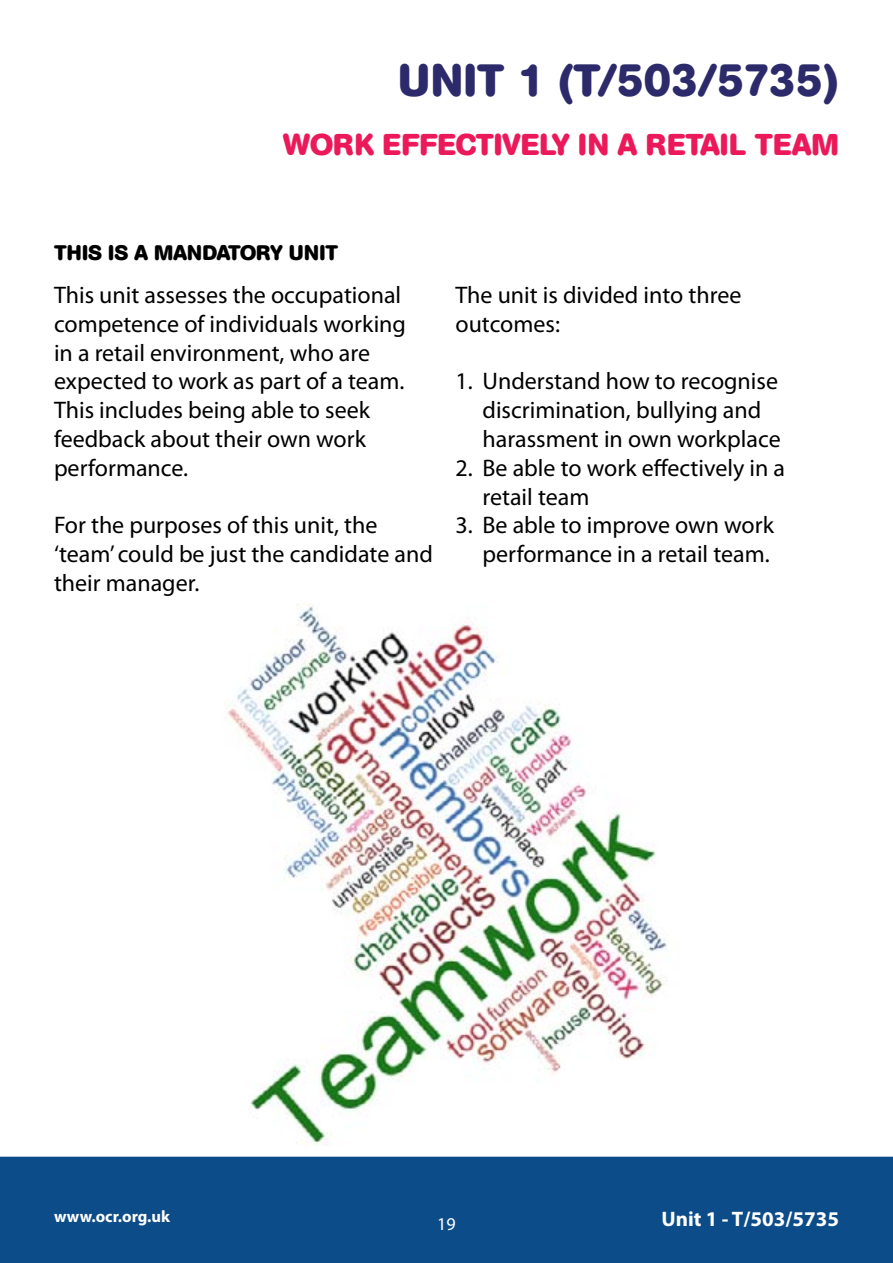
<style>
.page{position:relative;width:893px;height:1263px;background:#fff}
.page>*{position:absolute;margin:0;border:0;box-sizing:border-box;transform-origin:0 0}
.t1{font:700 45px "AG Book Rounded";color:#2c2a6a}
.t2{font:700 30px "AG Book Rounded";color:#ec195a}
.t3{font:24px/28.8px "Myriad Pro";color:#000}
.t4{font:700 21px "AG Book Rounded";color:#000}
.t5{font:700 21px "Myriad Pro";color:#fff}
.t6{font:18px "Myriad Pro";color:#fff}
.t7{font:700 16.5px "Myriad Pro";color:#fff}
</style>
<div class="page">
<div style="left:0;top:1157px;width:893px;height:106px;background:#0c4c88"></div>
<img style="left:227px;top:603px;width:440px;height:542px">
<h1 class="t1" style="left:398px;top:54px;width:58px">UNIT</h1>
<h1 class="t1" style="left:517px;top:54px;width:323px">1 (T/503/5735)</h1>
<p class="t2" style="left:283px;top:128px;width:24px">WORK</p>
<p class="t2" style="left:383px;top:128px;width:19px">EFFECTIVEL</p>
<p class="t2" style="left:552px;top:128px;width:112px">Y IN ARETAIL</p>
<p class="t2" style="left:755px;top:128px;width:22px">TEAM</p>
<p class="t4" style="left:54px;top:241px;width:116px">THIS IS AMANDATOR</p>
<p class="t4" style="left:270px;top:241px;width:32px">Y UNIT</p>
<p class="t3" style="left:54px;top:280px;width:354px">This unit assesses the occupational competence of individuals working in a retail environment, who are expected to work as part of a team.<br>This includes being able to seek feedback about their own work performance.</p>
<p class="t3" style="left:54px;top:510px;width:380px">For the purposes of this unit, the ‘team’ could be just the candidate and their manager.</p>
<p class="t3" style="left:455px;top:280px;width:287px">The unit is divided into three outcomes:</p>
<p class="t3" style="left:482px;top:366px;width:300px;text-indent:-27px">1. Understand how to recognise discrimination, bullying and harassment in own workplace</p>
<p class="t3" style="left:482px;top:453px;width:304px;text-indent:-27px">2. Be able to work effectively in a retail team</p>
<p class="t3" style="left:455px;top:510px;width:320px;text-align:right">3. Be able to improve own work performance in a retail team.</p>
<p class="t7" style="left:54px;top:1206px;width:118px">www.ocr.org.uk</p>
<p class="t5" style="left:662px;top:1205px;width:179px">Unit 1 - T/503/5735</p>
<p class="t6" style="left:437px;top:1212px;width:20px">19</p>
</div>
